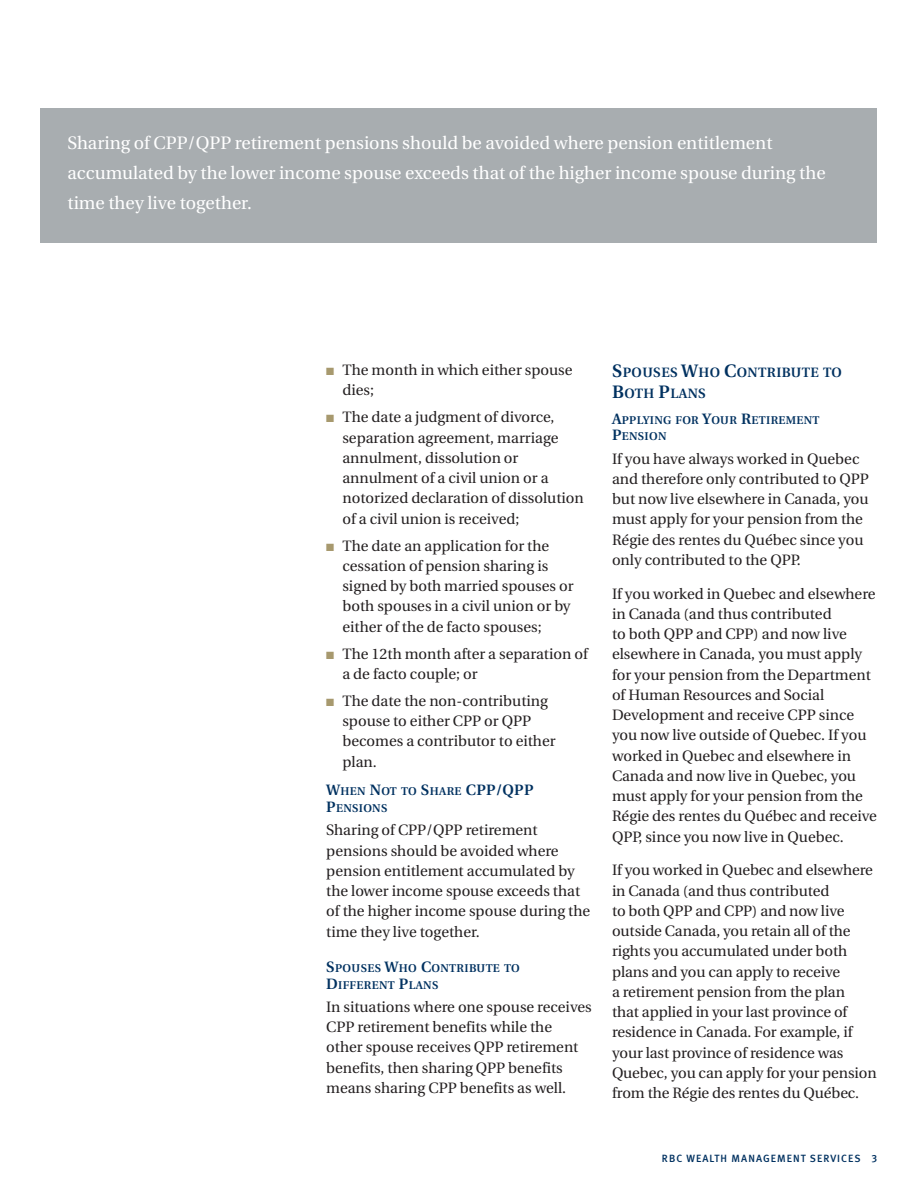
<style>
.page{position:relative;width:918px;height:1188px;background:#fff}
.page>*{position:absolute;margin:0;border:0;box-sizing:border-box;transform-origin:0 0}
.callout_boxes_revers{font:18px/30px "Utopia";color:#fff}
.body{font:15px/20.2px "Utopia";color:#231f20}
.Subhead_-_main{font:600 13.5px/21px "Utopia";letter-spacing:.025em;color:#003160}
.Subhead_-_2nd{font:600 11.25px/16.5px "Utopia";letter-spacing:.025em;color:#003160}
.t1{font:10.5px "Meta Medium LF";letter-spacing:.1em;color:#003160}
.s1{color:#a7996e}
.s2{font-size:15px}
.s3{font-size:18px}
</style>
<div class="page">
<div style="left:40px;top:108px;width:838px;height:135px;background:#a8adb0"></div>
<p class="callout_boxes_revers" style="left:68px;top:128px;width:760px">Sharing of CPP/QPP retirement pensions should be avoided where pension entitlement accumulated by the lower income spouse exceeds that of the higher income spouse during the time they live together.</p>
<p class="body" style="left:342px;top:360px;width:232px;text-indent:-16px"><span class="s1">■</span> The month in which either spouse dies;</p>
<p class="body" style="left:342px;top:408px;width:243px;text-indent:-16px"><span class="s1">■</span> The date a judgment of divorce, separation agreement, marriage annulment, dissolution or annulment of a civil union or a notorized declaration of dissolution of a civil union is received;</p>
<p class="body" style="left:342px;top:536px;width:233px;text-indent:-16px"><span class="s1">■</span> The date an application for the cessation of pension sharing is signed by both married spouses or both spouses in a civil union or by either of the de facto spouses;</p>
<p class="body" style="left:342px;top:644px;width:247px;text-indent:-16px"><span class="s1">■</span> The 12th month after a separation of a de facto couple; or</p>
<p class="body" style="left:342px;top:691px;width:215px;text-indent:-16px"><span class="s1">■</span> The date the non-contributing spouse to either CPP or QPP becomes a contributor to either plan.</p>
<p class="Subhead_-_2nd" style="left:326px;top:783px;width:209px"><span class="s2">W</span>HEN <span class="s2">N</span>OT TO <span class="s2">S</span>HARE <span class="s2">CPP/QPP<br>P</span>ENSIONS</p>
<p class="body" style="left:326px;top:820px;width:265px">Sharing of CPP/QPP retirement pensions should be avoided where pension entitlement accumulated by the lower income spouse exceeds that of the higher income spouse during the time they live together.</p>
<p class="Subhead_-_2nd" style="left:326px;top:960px;width:195px"><span class="s2">S</span>POUSES <span class="s2">W</span>HO <span class="s2">C</span>ONTRIBUTE TO<br><span class="s2">D</span>IFFERENT <span class="s2">P</span>LANS</p>
<p class="body" style="left:326px;top:997px;width:267px">In situations where one spouse receives CPP retirement benefits while the other spouse receives QPP retirement benefits, then sharing QPP benefits means sharing CPP benefits as well.</p>
<p class="Subhead_-_main" style="left:612px;top:363px;width:231px"><span class="s3">S</span>POUSES <span class="s3">W</span>HO <span class="s3">C</span>ONTRIBUTE TO<br><span class="s3">B</span>OTH <span class="s3">P</span>LANS</p>
<p class="Subhead_-_2nd" style="left:612px;top:412px;width:209px"><span class="s2">A</span>PPLYING FOR <span class="s2">Y</span>OUR <span class="s2">R</span>ETIREMENT<br><span class="s2">P</span>ENSION</p>
<p class="body" style="left:612px;top:449px;width:258px">If you have always worked in Quebec and therefore only contributed to QPP but now live elsewhere in Canada, you must apply for your pension from the Régie des rentes du Québec since you only contributed to the QPP.</p>
<p class="body" style="left:612px;top:584px;width:267px">If you worked in Quebec and elsewhere in Canada (and thus contributed<br>to both QPP and CPP) and now live elsewhere in Canada, you must apply for your pension from the Department of Human Resources and Social Development and receive CPP since you now live outside of Quebec. If you worked in Quebec and elsewhere in Canada and now live in Quebec, you must apply for your pension from the Régie des rentes du Québec and receive QPP, since you now live in Quebec.</p>
<p class="body" style="left:612px;top:860px;width:266px">If you worked in Quebec and elsewhere in Canada (and thus contributed<br>to both QPP and CPP) and now live outside Canada, you retain all of the rights you accumulated under both plans and you can apply to receive<br>a retirement pension from the plan<br>that applied in your last province of residence in Canada. For example, if your last province of residence was Quebec, you can apply for your pension from the Régie des rentes du Québec.</p>
<p class="t1" style="left:662px;top:1152px;width:217px">RBC WEALTH MANAGEMENT SERVICES 3</p>
</div>
